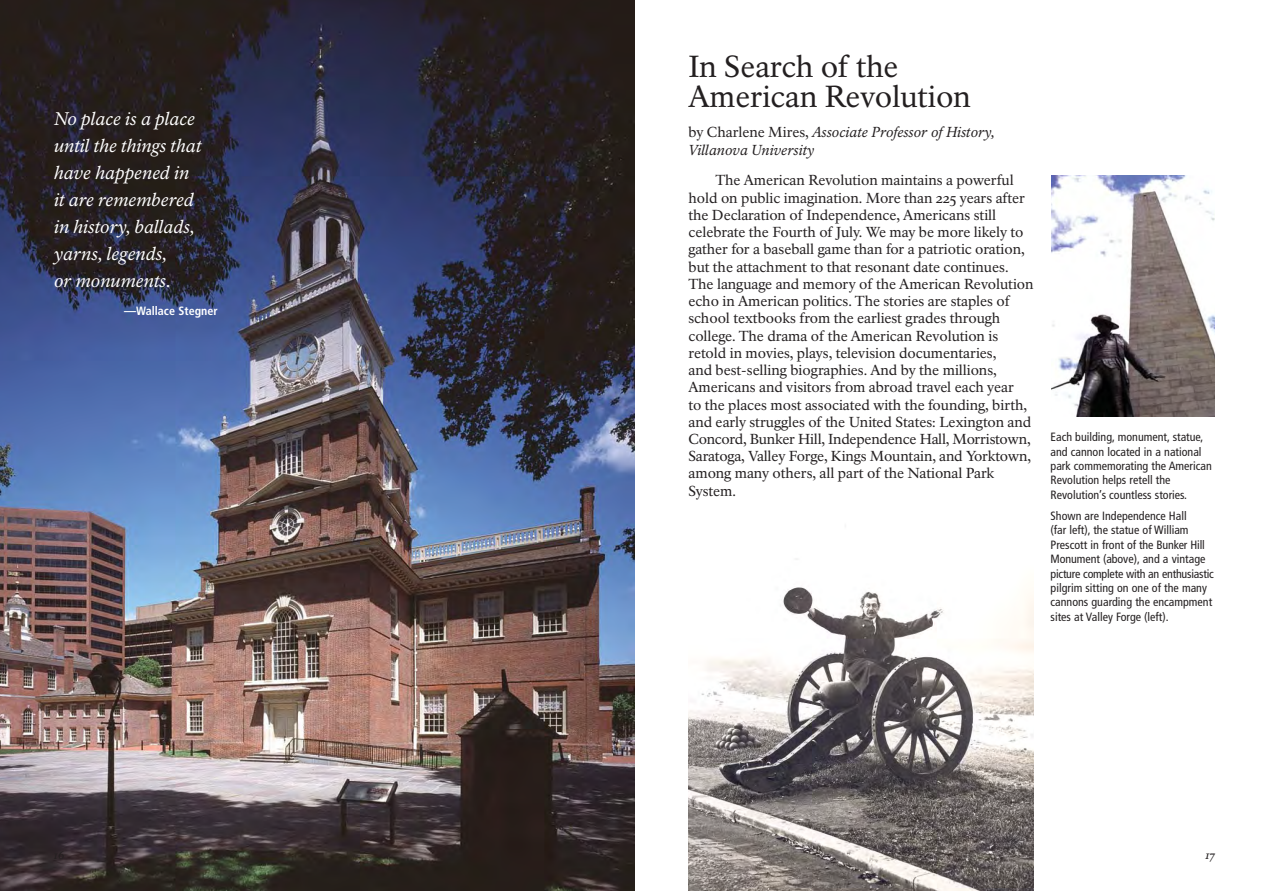
<style>
.page{position:relative;width:1269px;height:891px;background:#fff}
.page>*{position:absolute;margin:0;border:0;box-sizing:border-box;transform-origin:0 0}
.t1{font:30px/30px "NPS Rawlinson";color:#231f20}
.t2{font:italic 18px/27px "NPS Rawlinson";color:#fff}
.t3{font:14.25px/17.2px "NPS Rawlinson";letter-spacing:-.005em;color:#231f20}
.t4{font:italic 14.25px/17.2px "NPS Rawlinson";color:#231f20}
.t5{font:condensed 12px/14.4px "Frutiger";color:#231f20}
.t6{font:700 condensed 12px "Frutiger";color:#fff}
.t7{font:italic 11.25px "NPS Rawlinson Two";color:#231f20}
.s1{font-style:normal}
</style>
<div class="page">
<img style="left:0;top:0;width:634px;height:891px">
<img style="left:1051px;top:175px;width:164px;height:241px">
<img style="left:689px;top:559px;width:345px;height:332px">
<p class="t2" style="left:54px;top:107px;width:149px">No place is a place until the things that have happened in it are remembered in history, ballads, yarns, legends,<br>or monuments.</p>
<p class="t6" style="left:124px;top:306px;width:95px">—Wallace Stegner</p>
<h2 class="t1" style="left:688px;top:54px;width:284px">In Search of the<br>American Revolution</h2>
<p class="t4" style="left:688px;top:125px;width:308px"><span class="s1">by Charlene Mires,</span> Associate Professor of History,<br>Villanova University</p>
<p class="t3" style="left:688px;top:173px;width:347px;text-indent:27px">The American Revolution maintains a powerful hold on public imagination. More than 225 years after the Declaration of Independence, Americans still celebrate the Fourth of July. We may be more likely to gather for a baseball game than for a patriotic oration, but the attachment to that resonant date continues.<br>The language and memory of the American Revolution echo in American politics. The stories are staples of school textbooks from the earliest grades through college. The drama of the American Revolution is retold in movies, plays, television documentaries,<br>and best-selling biographies. And by the millions, Americans and visitors from abroad travel each year<br>to the places most associated with the founding, birth, and early struggles of the United States: Lexington and Concord, Bunker Hill, Independence Hall, Morristown, Saratoga, Valley Forge, Kings Mountain, and Yorktown, among many others, all part of the National Park System.</p>
<p class="t5" style="left:1051px;top:431px;width:163px">Each building, monument, statue, and cannon located in a national park commemorating the American<br>Revolution helps retell the<br>Revolution’s countless stories.</p>
<p class="t5" style="left:1051px;top:510px;width:165px">Shown are Independence Hall<br>(far left), the statue of William<br>Prescott in front of the Bunker Hill<br>Monument (above), and a vintage picture complete with an enthusiastic pilgrim sitting on one of the many cannons guarding the encampment sites at Valley Forge (left).</p>
<p class="t7" style="left:1205px;top:851px;width:11px">17</p>
</div>
